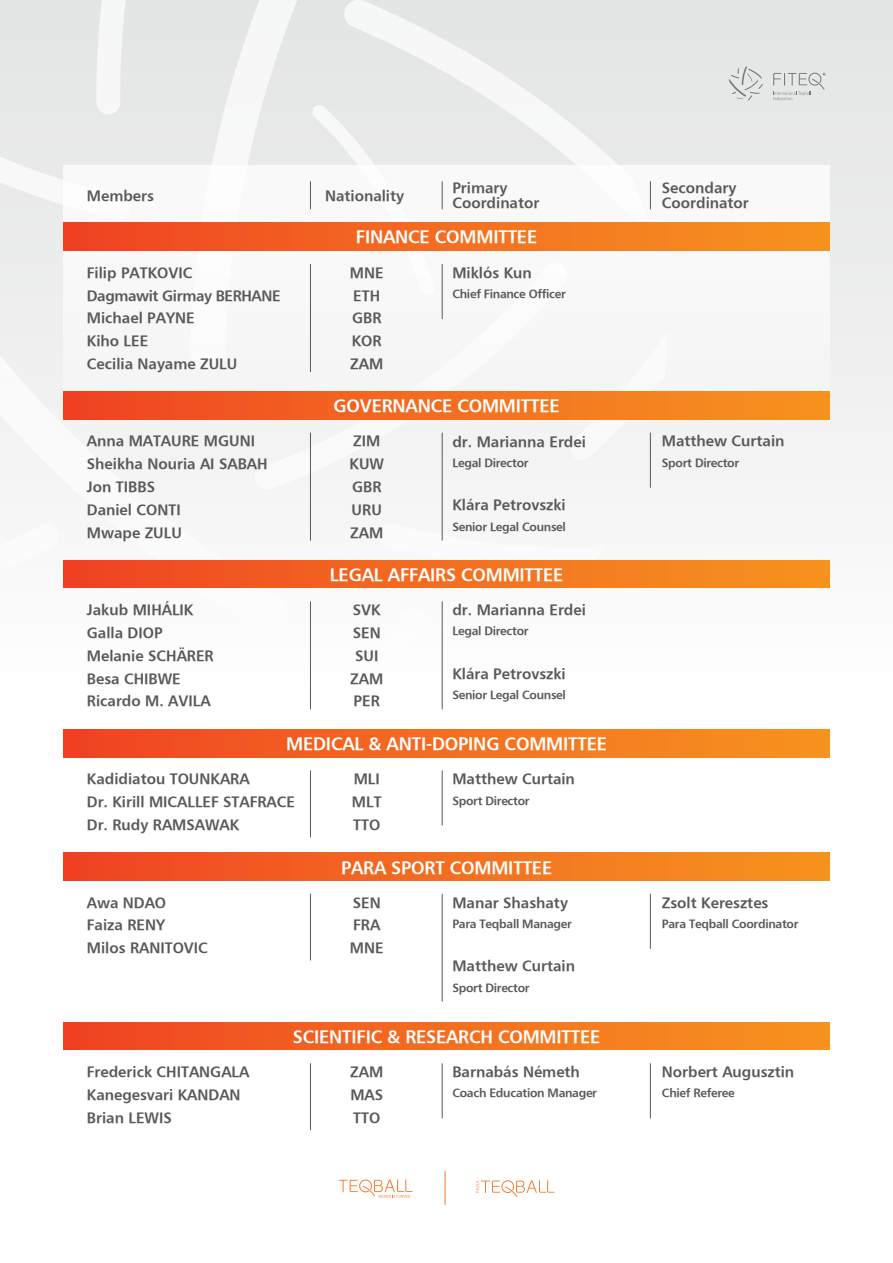
<style>
.page{position:relative;width:893px;height:1263px;background:#fff}
.page>*{position:absolute;margin:0;border:0;box-sizing:border-box;transform-origin:0 0}
.t1{font:18px "H Humanist 777 BT Bold";letter-spacing:-.01em;color:#fff}
.t2{font:15px/22.8px "H Humanist 777 BT Bold";color:#57585a}
.t3{font:12px "H Humanist 777 BT Bold";letter-spacing:-.025em;color:#57585a}
</style>
<div class="page">
<div style="left:0;top:0;width:893px;height:1263px;background:linear-gradient(to bottom,#e7e8e8,#fff)"></div>
<svg style="left:377px;top:523px;width:227px;height:37px"></svg>
<div style="left:569px;top:440px;width:98px;height:21px;background:#f3f3f3"></div>
<div style="left:293px;top:440px;width:276px;height:51px;background:#f4f4f4"></div>
<svg style="left:46px;top:645px;width:175px;height:42px"></svg>
<svg style="left:96px;top:0;width:30px;height:114px"></svg>
<svg style="left:320px;top:609px;width:107px;height:111px"></svg>
<svg style="left:342px;top:0;width:312px;height:166px"></svg>
<svg style="left:0;top:156px;width:131px;height:65px"></svg>
<svg style="left:0;top:355px;width:293px;height:282px"></svg>
<svg style="left:189px;top:0;width:108px;height:166px"></svg>
<div style="left:64px;top:166px;width:765px;height:274px;background:#f8f8f8"></div>
<svg style="left:476px;top:1180px;width:78px;height:17px"></svg>
<svg style="left:339px;top:1179px;width:74px;height:19px"></svg>
<hr style="left:445px;top:1171px;width:1px;height:34px;background:#f47d32">
<svg style="left:729px;top:67px;width:34px;height:33px"></svg>
<svg style="left:773px;top:73px;width:52px;height:27px"></svg>
<div style="left:64px;top:729px;width:765px;height:28px;background:linear-gradient(to right,#ef4423,#f7961f)"></div>
<hr style="left:650px;top:894px;width:1px;height:55px;background:#57585a">
<div style="left:64px;top:853px;width:765px;height:27px;background:linear-gradient(to right,#ef4423,#f7961f)"></div>
<hr style="left:650px;top:1063px;width:1px;height:55px;background:#57585a">
<div style="left:64px;top:1022px;width:765px;height:28px;background:linear-gradient(to right,#ef4423,#f7961f)"></div>
<hr style="left:650px;top:433px;width:1px;height:55px;background:#57585a">
<hr style="left:442px;top:770px;width:1px;height:55px;background:#57585a">
<hr style="left:442px;top:1063px;width:1px;height:55px;background:#57585a">
<hr style="left:442px;top:264px;width:1px;height:55px;background:#57585a">
<svg style="left:442px;top:181px;width:1px;height:28px"></svg>
<svg style="left:650px;top:181px;width:1px;height:28px"></svg>
<svg style="left:64px;top:222px;width:765px;height:28px;background:#f36d20"></svg>
<div style="left:64px;top:392px;width:765px;height:27px;background:linear-gradient(to right,#ef4423,#f7961f)"></div>
<div style="left:64px;top:560px;width:765px;height:28px;background:linear-gradient(to right,#ef4423,#f7961f)"></div>
<hr style="left:310px;top:894px;width:1px;height:66px;background:#57585a">
<hr style="left:310px;top:1063px;width:1px;height:67px;background:#57585a">
<svg style="left:310px;top:105px;width:125px;height:146px"></svg>
<hr style="left:310px;top:264px;width:1px;height:108px;background:#57585a">
<hr style="left:310px;top:433px;width:1px;height:107px;background:#57585a">
<hr style="left:442px;top:433px;width:1px;height:107px;background:#57585a">
<hr style="left:310px;top:601px;width:1px;height:108px;background:#57585a">
<hr style="left:442px;top:601px;width:1px;height:108px;background:#57585a">
<hr style="left:442px;top:894px;width:1px;height:107px;background:#57585a">
<hr style="left:310px;top:770px;width:1px;height:67px;background:#57585a">
<p class="t2" style="left:87px;top:184px;width:69px">Members</p>
<p class="t2" style="left:87px;top:261px;width:195px">Filip PATKOVIC<br>Dagmawit Girmay BERHANE<br>Michael PAYNE<br>Kiho LEE<br>Cecilia Nayame ZULU</p>
<p class="t2" style="left:87px;top:429px;width:182px">Anna MATAURE MGUNI<br>Sheikha Nouria AI SABAH<br>Jon TIBBS<br>Daniel CONTI<br>Mwape ZULU</p>
<p class="t2" style="left:87px;top:598px;width:128px">Jakub MIHÁLIK<br>Galla DIOP<br>Melanie SCHÄRER<br>Besa CHIBWE<br>Ricardo M. AVILA</p>
<p class="t2" style="left:325px;top:184px;width:81px">Nationality</p>
<p class="t2" style="left:452px;top:180px;width:88px;line-height:15px">Primary<br>Coordinator</p>
<p class="t1" style="left:356px;top:226px;width:183px">FINANCE COMMITTEE</p>
<p class="t2" style="left:350px;top:261px;width:35px">MNE<br>ETH<br>GBR<br>KOR<br>ZAM</p>
<p class="t2" style="left:452px;top:261px;width:81px">Miklós Kun</p>
<p class="t3" style="left:452px;top:286px;width:115px">Chief Finance Officer</p>
<p class="t1" style="left:333px;top:395px;width:228px">GOVERNANCE COMMITTEE</p>
<p class="t2" style="left:349px;top:429px;width:36px">ZIM<br>KUW<br>GBR<br>URU<br>ZAM</p>
<p class="t2" style="left:452px;top:429px;width:135px">dr. Marianna Erdei</p>
<p class="t3" style="left:452px;top:455px;width:78px">Legal Director</p>
<p class="t2" style="left:452px;top:493px;width:115px">Klára Petrovszki</p>
<p class="t3" style="left:452px;top:519px;width:115px">Senior Legal Counsel</p>
<p class="t1" style="left:330px;top:563px;width:235px">LEGAL AFFAIRS COMMITTEE</p>
<p class="t2" style="left:350px;top:598px;width:34px;text-align:center">SVK<br>SEN<br>SUI<br>ZAM<br>PER</p>
<p class="t2" style="left:452px;top:598px;width:135px">dr. Marianna Erdei</p>
<p class="t3" style="left:452px;top:624px;width:78px">Legal Director</p>
<p class="t2" style="left:452px;top:662px;width:115px">Klára Petrovszki</p>
<p class="t3" style="left:452px;top:687px;width:115px">Senior Legal Counsel</p>
<p class="t1" style="left:286px;top:733px;width:322px">MEDICAL &amp; ANTI-DOPING COMMITTEE</p>
<p class="t2" style="left:87px;top:767px;width:210px">Kadidiatou TOUNKARA<br>Dr. Kirill MICALLEF STAFRACE<br>Dr. Rudy RAMSAWAK</p>
<p class="t2" style="left:87px;top:890px;width:123px">Awa NDAO<br>Faiza RENY<br>Milos RANITOVIC</p>
<p class="t2" style="left:352px;top:767px;width:31px;text-align:justify">MLI MLT TTO</p>
<p class="t2" style="left:452px;top:767px;width:124px">Matthew Curtain</p>
<p class="t3" style="left:452px;top:793px;width:79px">Sport Director</p>
<p class="t1" style="left:341px;top:856px;width:213px">PARA SPORT COMMITTEE</p>
<p class="t2" style="left:350px;top:890px;width:35px">SEN<br>FRA<br>MNE</p>
<p class="t2" style="left:452px;top:890px;width:117px">Manar Shashaty</p>
<p class="t3" style="left:452px;top:916px;width:121px">Para Teqball Manager</p>
<p class="t2" style="left:452px;top:954px;width:124px">Matthew Curtain</p>
<p class="t3" style="left:452px;top:980px;width:79px">Sport Director</p>
<p class="t2" style="left:87px;top:1060px;width:164px">Frederick CHITANGALA<br>Kanegesvari KANDAN<br>Brian LEWIS</p>
<p class="t1" style="left:293px;top:1025px;width:309px">SCIENTIFIC &amp; RESEARCH COMMITTEE</p>
<p class="t2" style="left:350px;top:1060px;width:34px;text-align:justify">ZAM MAS TTO</p>
<p class="t2" style="left:452px;top:1060px;width:129px">Barnabás Németh</p>
<p class="t3" style="left:452px;top:1085px;width:146px">Coach Education Manager</p>
<p class="t2" style="left:662px;top:180px;width:88px;line-height:15px">Secondary<br>Coordinator</p>
<p class="t2" style="left:662px;top:429px;width:124px">Matthew Curtain</p>
<p class="t3" style="left:662px;top:455px;width:79px">Sport Director</p>
<p class="t2" style="left:662px;top:890px;width:108px">Zsolt Keresztes</p>
<p class="t3" style="left:662px;top:916px;width:138px">Para Teqball Coordinator</p>
<p class="t2" style="left:662px;top:1060px;width:134px">Norbert Augusztin</p>
<p class="t3" style="left:662px;top:1085px;width:74px">Chief Referee</p>
</div>
